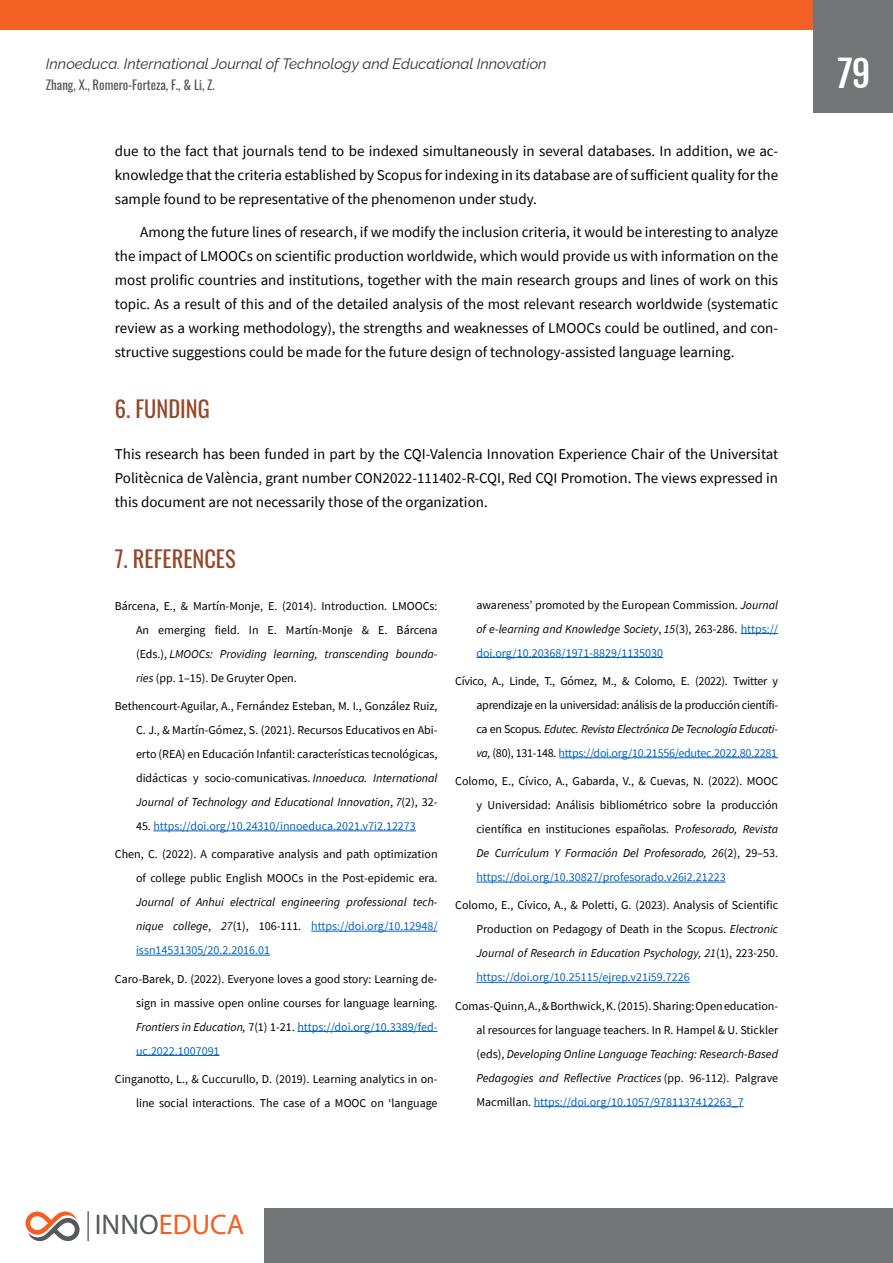
<style>
.page{position:relative;width:893px;height:1263px;background:#fff}
.page>*{position:absolute;margin:0;border:0;box-sizing:border-box;transform-origin:0 0}
.t1{font:36px "Fjalla One";color:#fff}
.t2{font:28.5px "Myriad Pro";color:#f26024}
.TITULO_EPIGRAFE{font:22.5px "Oswald";color:#96472b}
.PARRAFO{font:15px/24px "Source Sans Pro";color:#000;text-align:justify}
.PRIMER_PARRAFO{font:15px/24px "Source Sans Pro";color:#000;text-align:justify}
.t3{font:italic 15px "Raleway";color:#333}
.t4{font:12.75px "Oswald";color:#57585a}
.REFERENCIAS{font:12px/24px "Source Sans Pro";color:#000;text-align:justify}
.REFERENCIAS-2{font:12px "Source Sans Pro";color:#0563c1}
.s1{font-style:italic}
.s2{color:#000}
.s3{color:#0563c1}
.s4{color:#585a5e}
</style>
<div class="page">
<div style="left:0;top:0;width:893px;height:30px;background:#f26024"></div>
<hr style="left:0;top:0;width:1px;height:112px;background:#727578">
<div style="left:814px;top:0;width:79px;height:112px;background:#727578"></div>
<div style="left:264px;top:1209px;width:629px;height:54px;background:#727578"></div>
<img style="left:87px;top:1211px;width:2px;height:30px">
<svg style="left:26px;top:1211px;width:54px;height:30px"></svg>
<hr style="left:153px;top:830px;width:263px;height:1px;background:#0563c1">
<hr style="left:311px;top:931px;width:127px;height:1px;background:#0563c1">
<hr style="left:136px;top:955px;width:134px;height:1px;background:#0563c1">
<hr style="left:297px;top:1031px;width:141px;height:1px;background:#0563c1">
<hr style="left:136px;top:1055px;width:84px;height:1px;background:#0563c1">
<hr style="left:741px;top:633px;width:37px;height:1px;background:#0563c1">
<hr style="left:476px;top:657px;width:187px;height:1px;background:#0563c1">
<hr style="left:559px;top:757px;width:219px;height:1px;background:#0563c1">
<hr style="left:476px;top:882px;width:250px;height:1px;background:#0563c1">
<hr style="left:476px;top:982px;width:214px;height:1px;background:#0563c1">
<hr style="left:534px;top:1106px;width:210px;height:1px;background:#0563c1">
<p class="t3" style="left:46px;top:51px;width:502px">Innoeduca. International Journal of Technology and Educational Innovation</p>
<p class="t4" style="left:46px;top:74px;width:171px">Zhang, X., Romero-Forteza, F., &amp; Li, Z.</p>
<p class="PRIMER_PARRAFO" style="left:115px;top:139px;width:665px">due to the fact that journals tend to be indexed simultaneously in several databases. In addition, we ac&shy;knowledge that the criteria established by Scopus for indexing in its database are of sufficient quality for the sample found to be representative of the phenomenon under study.</p>
<p class="PARRAFO" style="left:115px;top:220px;width:665px;text-indent:26px">Among the future lines of research, if we modify the inclusion criteria, it would be interesting to analyze the impact of LMOOCs on scientific production worldwide, which would provide us with information on the most prolific countries and institutions, together with the main research groups and lines of work on this topic. As a result of this and of the detailed analysis of the most relevant research worldwide (systematic review as a working methodology), the strengths and weaknesses of LMOOCs could be outlined, and con&shy;structive suggestions could be made for the future design of technology-assisted language learning.</p>
<p class="TITULO_EPIGRAFE" style="left:115px;top:389px;width:96px">6. FUNDING</p>
<p class="PRIMER_PARRAFO" style="left:115px;top:442px;width:665px">This research has been funded in part by the CQI-Valencia Innovation Experience Chair of the Universitat Politècnica de València, grant number CON2022-111402-R-CQI, Red CQI Promotion. The views expressed in this document are not necessarily those of the organization.</p>
<p class="TITULO_EPIGRAFE" style="left:115px;top:539px;width:122px">7. REFERENCES</p>
<p class="REFERENCIAS" style="left:136px;top:594px;width:303px;text-indent:-21px">Bárcena, E., &amp; Martín-Monje, E. (2014). Introduction. LMOOCs:<br>An emerging field. In E. Martín-Monje &amp; E. Bárcena (Eds.), <span class="s1">LMOOCs: Providing learning, transcending bounda&shy;ries</span> (pp. 1–15). De Gruyter Open.</p>
<p class="REFERENCIAS" style="left:136px;top:694px;width:303px;text-indent:-21px">Bethencourt-Aguilar, A., Fernández Esteban, M. I., González Ruiz, C. J., &amp; Martín-Gómez, S. (2021). Recursos Educativos en Abi&shy;erto (REA) en Educación Infantil: características tecnológicas, didácticas y socio-comunicativas. <span class="s1">Innoeduca. International Journal of Technology and Educational Innovation</span>, <span class="s1">7</span>(2), 32-</p>
<p class="REFERENCIAS-2" style="left:136px;top:818px;width:281px"><span class="s2">45.</span> https://doi.org/10.24310/innoeduca.2021.v7i2.12273</p>
<p class="REFERENCIAS" style="left:136px;top:842px;width:303px;text-indent:-21px">Chen, C. (2022). A comparative analysis and path optimization of college public English MOOCs in the Post-epidemic era.<br><span class="s1">Journal of Anhui electrical engineering professional tech&shy;nique college</span>, <span class="s1">27</span>(1), 106-111. <span class="s3">https://doi.org/10.12948/ issn14531305/20.2.2016.01</span></p>
<p class="REFERENCIAS" style="left:136px;top:966px;width:303px;text-indent:-21px">Caro-Barek, D. (2022). Everyone loves a good story: Learning de&shy;sign in massive open online courses for language learning.<br><span class="s1">Frontiers in Education,</span> 7(1) 1-21. <span class="s3">https://doi.org/10.3389/fed&shy;uc.2022.1007091</span></p>
<p class="REFERENCIAS" style="left:115px;top:1067px;width:324px;text-align:right">Cinganotto, L., &amp; Cuccurullo, D. (2019). Learning analytics in on&shy;line social interactions. The case of a MOOC on ‘language</p>
<p class="REFERENCIAS" style="left:476px;top:592px;width:303px">awareness’ promoted by the European Commission. <span class="s1">Journal of e-learning and Knowledge Society</span>, <span class="s1">15</span>(3), 263-286. <span class="s3">https:// doi.org/10.20368/1971-8829/1135030</span></p>
<p class="REFERENCIAS" style="left:476px;top:669px;width:303px;text-indent:-21px">Cívico, A., Linde, T., Gómez, M., &amp; Colomo, E. (2022). Twitter y aprendizaje en la universidad: análisis de la producción científi&shy;ca en Scopus. <span class="s1">Edutec. Revista Electrónica De Tecnología Educati&shy;va,</span> (80), 131-148. <span class="s3">https://doi.org/10.21556/edutec.2022.80.2281</span></p>
<p class="REFERENCIAS" style="left:476px;top:769px;width:303px;text-indent:-21px">Colomo, E., Cívico, A., Gabarda, V., &amp; Cuevas, N. (2022). MOOC y Universidad: Análisis bibliométrico sobre la producción científica en instituciones españolas. P<span class="s1">rofesorado, Revista De Currículum Y Formación Del Profesorado, 26</span>(2), 29–53. <span class="s3">https://doi.org/10.30827/profesorado.v26i2.21223</span></p>
<p class="REFERENCIAS" style="left:476px;top:893px;width:303px;text-indent:-21px">Colomo, E., Cívico, A., &amp; Poletti, G. (2023). Analysis of Scientific Production on Pedagogy of Death in the Scopus. <span class="s1">Electronic Journal of Research in Education Psychology, 21</span>(1), 223-250. <span class="s3">https://doi.org/10.25115/ejrep.v21i59.7226</span></p>
<p class="REFERENCIAS" style="left:476px;top:994px;width:303px;text-indent:-21px">Comas-Quinn, A., &amp; Borthwick, K. (2015). Sharing: Open education&shy;al resources for language teachers. In R. Hampel &amp; U. Stickler (eds), <span class="s1">Developing Online Language Teaching: Research-Based Pedagogies and Reflective Practices</span> (pp. 96-112). Palgrave Macmillan. <span class="s3">https://doi.org/10.1057/9781137412263_7</span></p>
<h2 class="t2" style="left:95px;top:1207px;width:151px"><span class="s4">INNO</span>EDUCA</h2>
<h1 class="t1" style="left:837px;top:52px;width:35px">79</h1>
</div>
